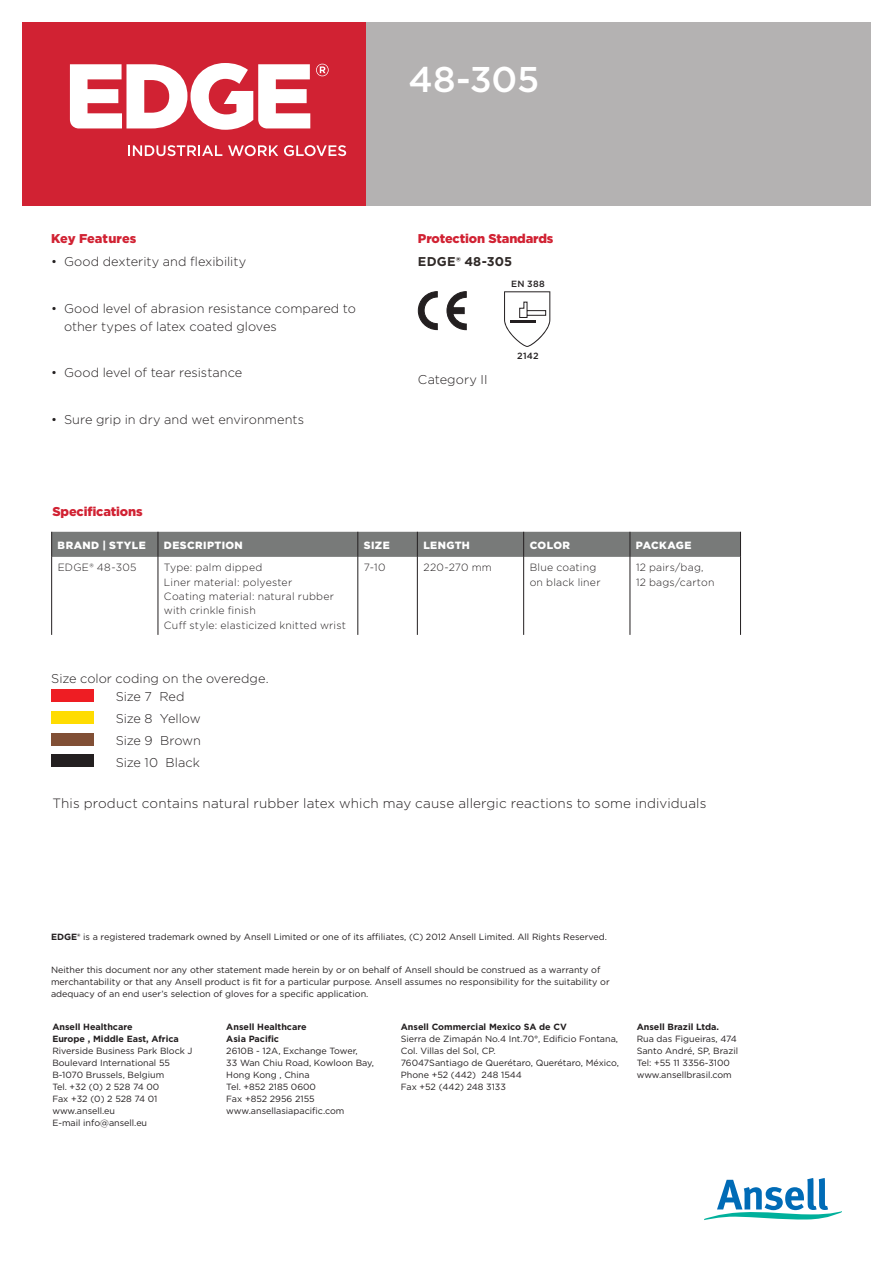
<style>
.page{position:relative;width:893px;height:1263px;background:#fff}
.page>*{position:absolute;margin:0;border:0;box-sizing:border-box;transform-origin:0 0}
.t1{font:500 35.7px "Gotham";color:#fff}
.t2{font:300 13.5px "Gotham";letter-spacing:.01em;color:#231f20}
.t3{font:300 12.75px/17.9px "Gotham";color:#231f20}
.t4{font:900 12.75px "Gotham";letter-spacing:-.01em;color:#d12233}
.t5{font:700 12.75px "Gotham";letter-spacing:.01em;color:#302a28}
.t6{font:300 10.5px/14.4px "Gotham";letter-spacing:.02em;color:#231f20}
.t7{font:900 10.5px "Gotham";letter-spacing:.04em;color:#fff}
.t8{font:900 10.5px "Gotham";letter-spacing:.015em;color:#fff}
.t9{font:9px/12px "Gotham";color:#231f20}
.t10{font:700 9px/12px "Gotham";color:#231f20}
.t11{font:500 9px "Gotham";letter-spacing:.03em;color:#231f20}
.s1{font-weight:700}
</style>
<div class="page">
<div style="left:51px;top:532px;width:690px;height:25px;background:#787a79"></div>
<hr style="left:51px;top:557px;width:1px;height:78px;background:#231f20">
<hr style="left:158px;top:557px;width:1px;height:78px;background:#231f20">
<hr style="left:357px;top:557px;width:1px;height:78px;background:#231f20">
<hr style="left:417px;top:557px;width:1px;height:78px;background:#231f20">
<hr style="left:523px;top:557px;width:1px;height:78px;background:#231f20">
<hr style="left:630px;top:557px;width:1px;height:78px;background:#231f20">
<hr style="left:740px;top:557px;width:1px;height:78px;background:#231f20">
<svg style="left:704px;top:1178px;width:138px;height:42px"></svg>
<svg style="left:418px;top:291px;width:20px;height:39px"></svg>
<svg style="left:446px;top:291px;width:21px;height:39px"></svg>
<svg style="left:504px;top:291px;width:46px;height:56px"></svg>
<div style="left:22px;top:22px;width:345px;height:184px;background:#d12233"></div>
<div style="left:367px;top:22px;width:504px;height:184px;background:#b4b2b2"></div>
<svg style="left:316px;top:64px;width:13px;height:12px"></svg>
<svg style="left:70px;top:63px;width:240px;height:67px"></svg>
<svg style="left:128px;top:145px;width:94px;height:11px"></svg>
<svg style="left:228px;top:145px;width:50px;height:11px"></svg>
<svg style="left:284px;top:145px;width:62px;height:11px"></svg>
<div style="left:52px;top:689px;width:42px;height:13px;background:#ee1d23"></div>
<div style="left:52px;top:733px;width:42px;height:12px;background:#814f35"></div>
<div style="left:52px;top:711px;width:42px;height:13px;background:#ffdc01"></div>
<div style="left:52px;top:754px;width:42px;height:13px;background:#231f20"></div>
<h1 class="t1" style="left:408px;top:56px;width:133px">48-305</h1>
<h3 class="t4" style="left:51px;top:230px;width:87px">Key Features</h3>
<h3 class="t3" style="left:51px;top:252px;width:196px">• Good dexterity and flexibility</h3>
<h3 class="t3" style="left:64px;top:299px;width:293px;text-indent:-13px">• Good level of abrasion resistance compared to other types of latex coated gloves</h3>
<h3 class="t3" style="left:51px;top:363px;width:193px">• Good level of tear resistance</h3>
<h3 class="t3" style="left:51px;top:410px;width:254px">• Sure grip in dry and wet environments</h3>
<h3 class="t4" style="left:418px;top:230px;width:137px">Protection Standards</h3>
<h3 class="t5" style="left:418px;top:253px;width:96px">EDGE® 48-305</h3>
<p class="t11" style="left:511px;top:278px;width:35px">En 388</p>
<h3 class="t3" style="left:418px;top:370px;width:71px">Category II</h3>
<p class="t11" style="left:517px;top:350px;width:23px">2142</p>
<h3 class="t4" style="left:52px;top:503px;width:92px">Specifications</h3>
<p class="t7" style="left:58px;top:538px;width:90px">BRAND | STYLE</p>
<p class="t7" style="left:164px;top:538px;width:80px">DESCRIPTION</p>
<p class="t7" style="left:364px;top:538px;width:27px">SIZE</p>
<p class="t7" style="left:423px;top:538px;width:48px">LENGTH</p>
<p class="t7" style="left:530px;top:538px;width:42px">COLOR</p>
<p class="t8" style="left:636px;top:538px;width:57px">PACKAGE</p>
<p class="t6" style="left:58px;top:560px;width:80px">EDGE® 48-305</p>
<p class="t6" style="left:164px;top:560px;width:184px">Type: palm dipped<br>Liner material: polyester<br>Coating material: natural rubber with crinkle finish<br>Cuff style: elasticized knitted wrist</p>
<p class="t6" style="left:364px;top:560px;width:23px">7-10</p>
<p class="t6" style="left:423px;top:560px;width:70px">220-270 mm</p>
<p class="t6" style="left:530px;top:560px;width:72px">Blue coating on black liner</p>
<p class="t6" style="left:636px;top:560px;width:80px">12 pairs/bag,<br>12 bags/carton</p>
<h3 class="t3" style="left:116px;top:669px;width:154px;text-indent:-65px">Size color coding on the overedge.<br>Size 7 Red</h3>
<h3 class="t3" style="left:116px;top:707px;width:87px;line-height:22px;text-align:justify">Size 8 Yellow Size 9 Brown Size 10 Black</h3>
<h2 class="t2" style="left:52px;top:794px;width:655px">This product contains natural rubber latex which may cause allergic reactions to some individuals</h2>
<p class="t9" style="left:51px;top:931px;width:557px"><span class="s1">EDGE®</span> is a registered trademark owned by Ansell Limited or one of its affiliates, (C) 2012 Ansell Limited. All Rights Reserved.</p>
<p class="t9" style="left:51px;top:964px;width:560px">Neither this document nor any other statement made herein by or on behalf of Ansell should be construed as a warranty of merchantability or that any Ansell product is fit for a particular purpose. Ansell assumes no responsibility for the suitability or adequacy of an end user’s selection of gloves for a specific application.</p>
<p class="t10" style="left:52px;top:1021px;width:128px">Ansell Healthcare<br>Europe , Middle East, Africa</p>
<p class="t9" style="left:52px;top:1044px;width:142px">Riverside Business Park Block J<br>Boulevard International 55<br>B-1070 Brussels, Belgium<br>Tel. +32 (0) 2 528 74 00<br>Fax +32 (0) 2 528 74 01 www.ansell.eu<br>E-mail info@ansell.eu</p>
<p class="t10" style="left:401px;top:1021px;width:168px">Ansell Commercial Mexico SA de CV</p>
<p class="t9" style="left:401px;top:1032px;width:220px">Sierra de Zimapán No.4 Int.70°, Edificio Fontana, Col. Villas del Sol, CP.<br>76047Santiago de Querétaro, Querétaro, México, Phone +52 (442) 248 1544<br>Fax +52 (442) 248 3133</p>
<p class="t10" style="left:226px;top:1021px;width:82px">Ansell Healthcare<br>Asia Pacific</p>
<p class="t9" style="left:226px;top:1044px;width:149px">2610B - 12A, Exchange Tower,<br>33 Wan Chiu Road, Kowloon Bay,<br>Hong Kong , China<br>Tel. +852 2185 0600<br>Fax +852 2956 2155 www.ansellasiapacific.com</p>
<p class="t10" style="left:637px;top:1020px;width:84px">Ansell Brazil Ltda.</p>
<p class="t9" style="left:637px;top:1032px;width:103px">Rua das Figueiras, 474<br>Santo André, SP, Brazil<br>Tel: +55 11 3356-3100 www.ansellbrasil.com</p>
</div>
